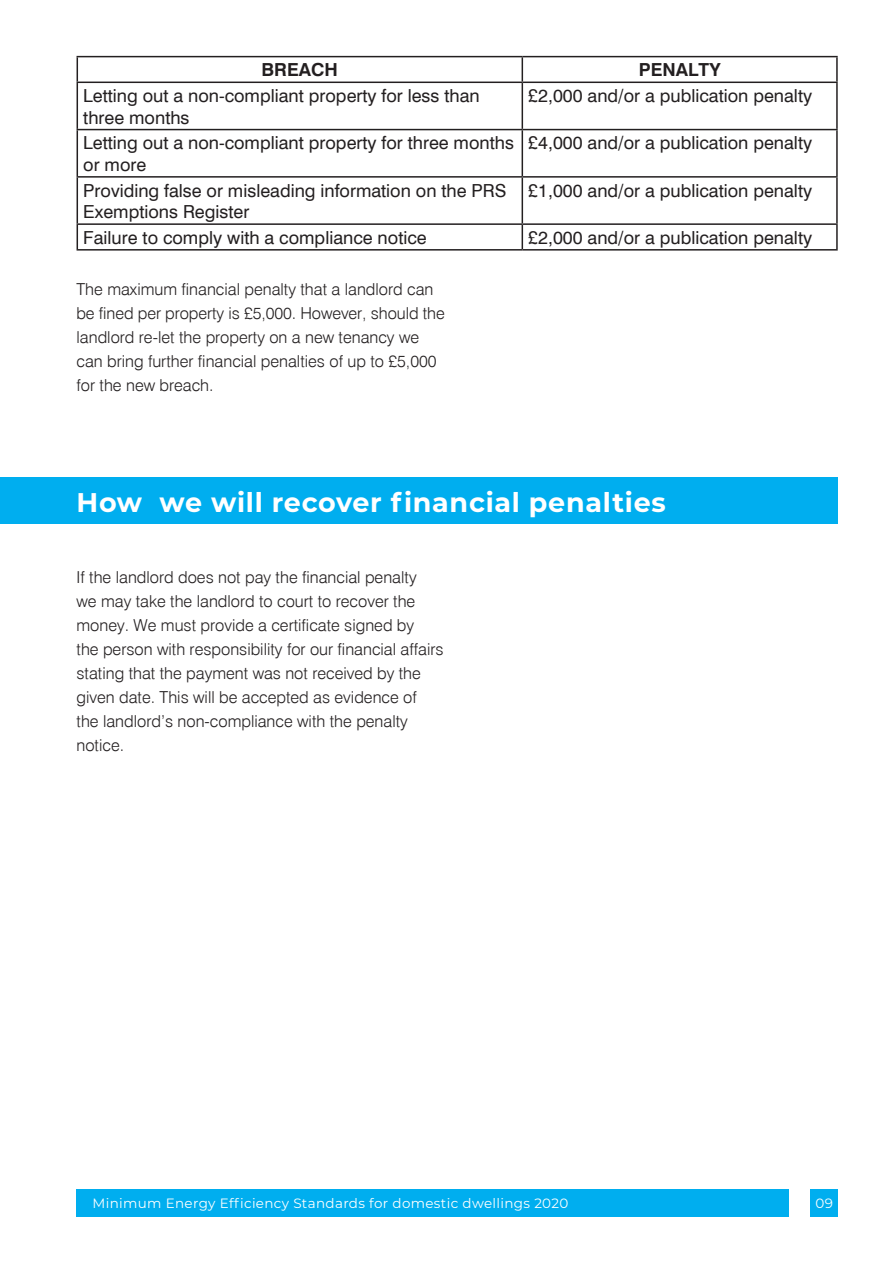
<style>
.page{position:relative;width:893px;height:1263px;background:#fff}
.page>*{position:absolute;margin:0;border:0;box-sizing:border-box;transform-origin:0 0}
.t1{font:700 27px "Montserrat";letter-spacing:.025em;color:#fff}
.t2{font:18px/21.6px "Swiss 721 BT";color:#231f20}
.t3{font:700 18px "Swiss 721 BT";color:#231f20}
.t4{font:300 16.5px/24px "Swiss 721 BT";color:#231f20}
.t5{font:13.5px "Montserrat";letter-spacing:.025em;color:#fff}
</style>
<div class="page">
<div style="left:77px;top:1189px;width:712px;height:27px;background:#00aeef"></div>
<div style="left:811px;top:1189px;width:27px;height:27px;background:#00aeef"></div>
<hr style="left:77px;top:56px;width:445px;height:1px;background:#231f20">
<svg style="left:77px;top:57px;width:1px;height:25px"></svg>
<hr style="left:522px;top:56px;width:316px;height:1px;background:#231f20">
<svg style="left:522px;top:57px;width:1px;height:25px"></svg>
<hr style="left:836px;top:57px;width:2px;height:25px;background:#231f20">
<hr style="left:77px;top:82px;width:445px;height:1px;background:#231f20">
<hr style="left:77px;top:83px;width:1px;height:46px;background:#231f20">
<hr style="left:522px;top:82px;width:316px;height:1px;background:#231f20">
<hr style="left:522px;top:83px;width:1px;height:46px;background:#231f20">
<hr style="left:836px;top:83px;width:2px;height:46px;background:#231f20">
<hr style="left:77px;top:129px;width:445px;height:1px;background:#231f20">
<hr style="left:77px;top:130px;width:1px;height:46px;background:#231f20">
<hr style="left:522px;top:129px;width:316px;height:1px;background:#231f20">
<hr style="left:522px;top:130px;width:1px;height:46px;background:#231f20">
<hr style="left:836px;top:130px;width:2px;height:46px;background:#231f20">
<hr style="left:77px;top:176px;width:445px;height:2px;background:#231f20">
<hr style="left:77px;top:178px;width:1px;height:45px;background:#231f20">
<hr style="left:522px;top:176px;width:316px;height:2px;background:#231f20">
<hr style="left:522px;top:178px;width:1px;height:45px;background:#231f20">
<hr style="left:836px;top:178px;width:2px;height:45px;background:#231f20">
<hr style="left:77px;top:223px;width:445px;height:2px;background:#231f20">
<svg style="left:77px;top:225px;width:1px;height:24px"></svg>
<hr style="left:522px;top:223px;width:316px;height:2px;background:#231f20">
<svg style="left:522px;top:225px;width:1px;height:24px"></svg>
<hr style="left:836px;top:225px;width:2px;height:24px;background:#231f20">
<hr style="left:77px;top:249px;width:445px;height:2px;background:#231f20">
<hr style="left:522px;top:249px;width:316px;height:2px;background:#231f20">
<div style="left:0;top:477px;width:838px;height:47px;background:#00aeef"></div>
<p class="t3" style="left:262px;top:59px;width:78px">BREACH</p>
<p class="t3" style="left:639px;top:59px;width:83px">PENALTY</p>
<p class="t2" style="left:83px;top:85px;width:398px">Letting out a non-compliant property for less than three months</p>
<p class="t2" style="left:528px;top:85px;width:285px">£2,000 and/or a publication penalty</p>
<p class="t2" style="left:83px;top:132px;width:432px">Letting out a non-compliant property for three months or more</p>
<p class="t2" style="left:528px;top:132px;width:285px">£4,000 and/or a publication penalty</p>
<p class="t2" style="left:83px;top:179px;width:425px">Providing false or misleading information on the PRS<br>Exemptions Register</p>
<p class="t2" style="left:528px;top:179px;width:285px">£1,000 and/or a publication penalty</p>
<p class="t2" style="left:83px;top:226px;width:345px">Failure to comply with a compliance notice</p>
<p class="t2" style="left:528px;top:226px;width:285px">£2,000 and/or a publication penalty</p>
<p class="t4" style="left:77px;top:277px;width:370px">The maximum financial penalty that a landlord can be fined per property is £5,000. However, should the landlord re-let the property on a new tenancy we can bring further financial penalties of up to £5,000 for the new breach.</p>
<h1 class="t1" style="left:77px;top:483px;width:591px">How we will recover financial penalties</h1>
<p class="t4" style="left:77px;top:565px;width:369px">If the landlord does not pay the financial penalty<br>we may take the landlord to court to recover the money. We must provide a certificate signed by<br>the person with responsibility for our financial affairs stating that the payment was not received by the given date. This will be accepted as evidence of<br>the landlord’s non-compliance with the penalty notice.</p>
<p class="t5" style="left:92px;top:1194px;width:477px">Minimum Energy Efficiency Standards for domestic dwellings 2020</p>
<p class="t5" style="left:815px;top:1194px;width:19px">09</p>
</div>
